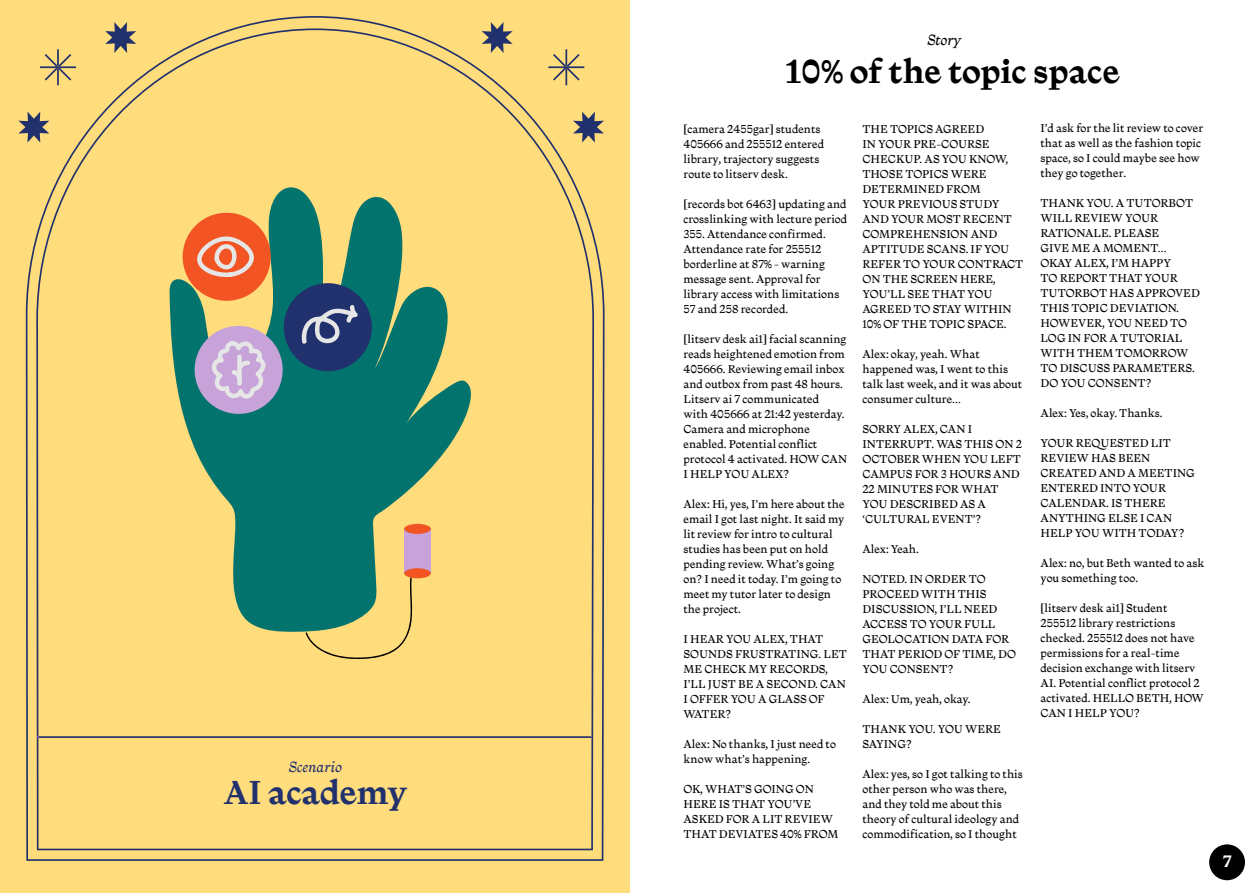
<style>
.page{position:relative;width:1259px;height:893px;background:#fff}
.page>*{position:absolute;margin:0;border:0;box-sizing:border-box;transform-origin:0 0}
.t1{font:700 36px "TXT25 VERSION0.7";color:#000}
.t2{font:700 36px "TXT25 VERSION0.7";color:#21316d}
.t3{font:700 18px "TXT25 VERSION0.7";color:#fff}
.t4{font:italic 16.5px "TXT25 VERSION0.7";color:#21316d}
.t5{font:italic 16.5px "TXT25 VERSION0.7";color:#000}
.t6{font:12.75px/15px "TXT25 VERSION0.7";color:#000}
</style>
<div class="page">
<div style="left:0;top:0;width:629px;height:893px;background:#ffdc7c"></div>
<svg style="left:26px;top:16px;width:578px;height:845px"></svg>
<svg style="left:37px;top:736px;width:554px;height:2px"></svg>
<svg style="left:40px;top:49px;width:36px;height:36px"></svg>
<svg style="left:548px;top:49px;width:36px;height:36px"></svg>
<svg style="left:18px;top:112px;width:31px;height:31px"></svg>
<svg style="left:105px;top:22px;width:31px;height:31px"></svg>
<svg style="left:482px;top:22px;width:30px;height:31px"></svg>
<svg style="left:573px;top:112px;width:31px;height:31px"></svg>
<svg style="left:169px;top:187px;width:308px;height:445px;fill:#03736e"></svg>
<svg style="left:305px;top:577px;width:108px;height:82px"></svg>
<div style="left:404px;top:568px;width:27px;height:10px;background:#f25424;border-radius:50%"></div>
<div style="left:404px;top:524px;width:27px;height:10px;background:#f25424;border-radius:50%"></div>
<div style="left:183px;top:213px;width:88px;height:88px;background:#f25424;border-radius:50%"></div>
<div style="left:284px;top:283px;width:88px;height:88px;background:#21316d;border-radius:50%"></div>
<div style="left:195px;top:326px;width:88px;height:88px;background:#c7a3d9;border-radius:50%"></div>
<svg style="left:211px;top:341px;width:55px;height:58px"></svg>
<svg style="left:301px;top:305px;width:57px;height:39px"></svg>
<svg style="left:197px;top:236px;width:57px;height:42px"></svg>
<div style="left:1209px;top:844px;width:36px;height:36px;background:#000;border-radius:50%"></div>
<div style="left:102px;top:763px;width:417px;height:59px;background:#ffdc7c"></div>
<p class="t4" style="left:289px;top:757px;width:54px">Scenario</p>
<h1 class="t2" style="left:224px;top:772px;width:185px">AI academy</h1>
<p class="t5" style="left:927px;top:30px;width:35px">Story</p>
<h1 class="t1" style="left:785px;top:51px;width:336px">10% of the topic space</h1>
<p class="t6" style="left:683px;top:121px;width:142px">[camera 2455gar] students<br>405666 and 255512 entered library, trajectory suggests route to litserv desk.</p>
<p class="t6" style="left:683px;top:196px;width:165px">[records bot 6463] updating and crosslinking with lecture period<br>355. Attendance confirmed.<br>Attendance rate for 255512 borderline at 87% - warning message sent. Approval for library access with limitations<br>57 and 258 recorded.</p>
<p class="t6" style="left:683px;top:331px;width:165px">[litserv desk ai1] facial scanning reads heightened emotion from<br>405666. Reviewing email inbox and outbox from past 48 hours.<br>Litserv ai 7 communicated<br>with 405666 at 21:42 yesterday.<br>Camera and microphone enabled. Potential conflict protocol 4 activated. HOW CAN<br>I HELP YOU ALEX?</p>
<p class="t6" style="left:683px;top:496px;width:163px">Alex: Hi, yes, I’m here about the email I got last night. It said my lit review for intro to cultural studies has been put on hold pending review. What’s going on? I need it today. I’m going to meet my tutor later to design the project.</p>
<p class="t6" style="left:683px;top:631px;width:165px">I HEAR YOU ALEX, THAT<br>SOUNDS FRUSTRATING. LET<br>ME CHECK MY RECORDS,<br>I’LL JUST BE A SECOND. CAN<br>I OFFER YOU A GLASS OF<br>WATER?</p>
<p class="t6" style="left:683px;top:736px;width:154px">Alex: No thanks, I just need to know what’s happening.</p>
<p class="t6" style="left:683px;top:781px;width:156px">OK, WHAT’S GOING ON<br>HERE IS THAT YOU’VE<br>ASKED FOR A LIT REVIEW<br>THAT DEVIATES 40% FROM</p>
<p class="t6" style="left:862px;top:121px;width:162px">THE TOPICS AGREED<br>IN YOUR PRE-COURSE<br>CHECKUP. AS YOU KNOW,<br>THOSE TOPICS WERE<br>DETERMINED FROM<br>YOUR PREVIOUS STUDY<br>AND YOUR MOST RECENT<br>COMPREHENSION AND<br>APTITUDE SCANS. IF YOU<br>REFER TO YOUR CONTRACT<br>ON THE SCREEN HERE,<br>YOU’LL SEE THAT YOU<br>AGREED TO STAY WITHIN<br>10% OF THE TOPIC SPACE.</p>
<p class="t6" style="left:862px;top:346px;width:161px">Alex: okay, yeah. What happened was, I went to this talk last week, and it was about consumer culture…</p>
<p class="t6" style="left:862px;top:421px;width:161px">SORRY ALEX, CAN I<br>INTERRUPT. WAS THIS ON 2<br>OCTOBER WHEN YOU LEFT<br>CAMPUS FOR 3 HOURS AND<br>22 MINUTES FOR WHAT<br>YOU DESCRIBED AS A ‘CULTURAL EVENT’?</p>
<p class="t6" style="left:862px;top:541px;width:58px">Alex: Yeah.</p>
<p class="t6" style="left:862px;top:571px;width:155px">NOTED. IN ORDER TO<br>PROCEED WITH THIS<br>DISCUSSION, I’LL NEED<br>ACCESS TO YOUR FULL<br>GEOLOCATION DATA FOR<br>THAT PERIOD OF TIME, DO<br>YOU CONSENT?</p>
<p class="t6" style="left:862px;top:691px;width:110px">Alex: Um, yeah, okay.</p>
<p class="t6" style="left:862px;top:721px;width:140px">THANK YOU. YOU WERE<br>SAYING?</p>
<p class="t6" style="left:862px;top:766px;width:162px">Alex: yes, so I got talking to this other person who was there, and they told me about this theory of cultural ideology and commodification, so I thought</p>
<p class="t6" style="left:1040px;top:121px;width:164px">I’d ask for the lit review to cover that as well as the fashion topic space, so I could maybe see how they go together.</p>
<p class="t6" style="left:1040px;top:196px;width:161px">THANK YOU. A TUTORBOT<br>WILL REVIEW YOUR<br>RATIONALE. PLEASE<br>GIVE ME A MOMENT…<br>OKAY ALEX, I’M HAPPY<br>TO REPORT THAT YOUR<br>TUTORBOT HAS APPROVED<br>THIS TOPIC DEVIATION.<br>HOWEVER, YOU NEED TO<br>LOG IN FOR A TUTORIAL<br>WITH THEM TOMORROW<br>TO DISCUSS PARAMETERS.<br>DO YOU CONSENT?</p>
<p class="t6" style="left:1040px;top:406px;width:124px">Alex: Yes, okay. Thanks.</p>
<p class="t6" style="left:1040px;top:436px;width:156px">YOUR REQUESTED LIT<br>REVIEW HAS BEEN<br>CREATED AND A MEETING<br>ENTERED INTO YOUR<br>CALENDAR. IS THERE<br>ANYTHING ELSE I CAN<br>HELP YOU WITH TODAY?</p>
<p class="t6" style="left:1040px;top:556px;width:166px">Alex: no, but Beth wanted to ask you something too.</p>
<p class="t6" style="left:1040px;top:601px;width:165px">[litserv desk ai1] Student<br>255512 library restrictions checked. 255512 does not have permissions for a real-time decision exchange with litserv<br>AI. Potential conflict protocol 2 activated. HELLO BETH, HOW<br>CAN I HELP YOU?</p>
<h2 class="t3" style="left:1223px;top:851px;width:10px">7</h2>
</div>
